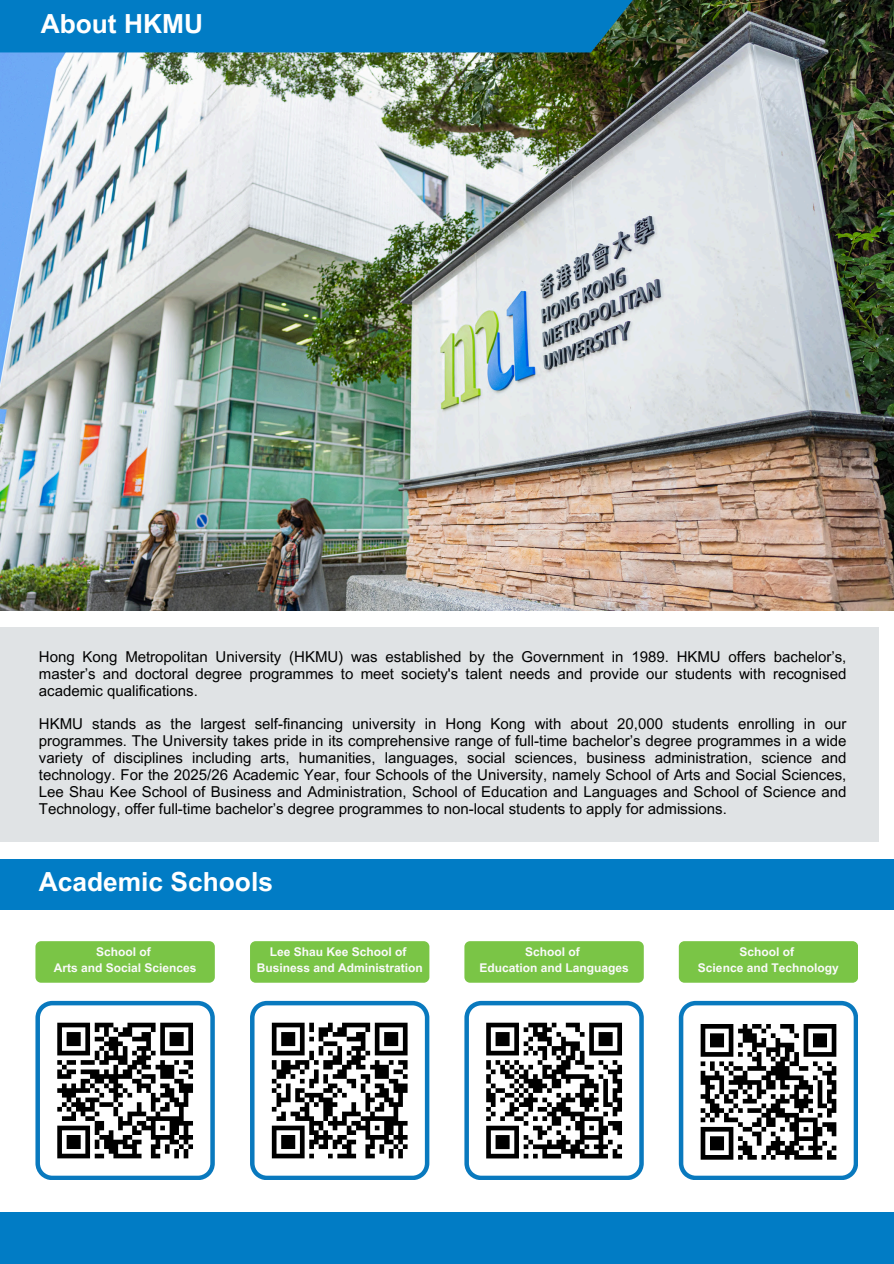
<style>
.page{position:relative;width:894px;height:1264px;background:#fff}
.page>*{position:absolute;margin:0;border:0;box-sizing:border-box;transform-origin:0 0}
.t1{font:700 26.4px "Arial MT Pro";color:#fff}
.t2{font:700 26.25px "Arial MT Pro";color:#fff}
.t3{font:15px/16.8px "Arial MT Pro";color:#000;text-align:justify}
.t4{font:700 12px "Arial MT Pro";color:#fafafa}
</style>
<div class="page">
<img style="left:0;top:0;width:893px;height:610px">
<div style="left:0;top:0;width:640px;height:52px;background:#017cc5"></div>
<div style="left:0;top:627px;width:877px;height:215px;background:#e0e3e5"></div>
<div style="left:35px;top:941px;width:180px;height:41px;background:#7ac546;border-radius:6px"></div>
<div style="left:250px;top:941px;width:179px;height:41px;background:#7ac546;border-radius:6px"></div>
<div style="left:464px;top:941px;width:179px;height:41px;background:#7ac546;border-radius:6px"></div>
<div style="left:678px;top:941px;width:179px;height:41px;background:#7ac546;border-radius:6px"></div>
<svg style="left:35px;top:1000px;width:179px;height:179px"></svg>
<svg style="left:250px;top:1000px;width:179px;height:179px"></svg>
<svg style="left:678px;top:1000px;width:179px;height:179px"></svg>
<svg style="left:464px;top:1000px;width:179px;height:179px"></svg>
<div style="left:0;top:859px;width:893px;height:50px;background:#017cc5"></div>
<div style="left:0;top:1211px;width:893px;height:52px;background:#017cc5"></div>
<h1 class="t1" style="left:41px;top:14px;width:164px">About HKMU</h1>
<h2 class="t3" style="left:39px;top:650px;width:808px">Hong Kong Metropolitan University (HKMU) was established by the Government in 1989. HKMU offers bachelor’s, master’s and doctoral degree programmes to meet society's talent needs and provide our students with recognised academic qualifications.</h2>
<h2 class="t3" style="left:39px;top:717px;width:808px">HKMU stands as the largest self-financing university in Hong Kong with about 20,000 students enrolling in our programmes. The University takes pride in its comprehensive range of full-time bachelor’s degree programmes in a wide variety of disciplines including arts, humanities, languages, social sciences, business administration, science and technology. For the 2025/26 Academic Year, four Schools of the University, namely School of Arts and Social Sciences, Lee Shau Kee School of Business and Administration, School of Education and Languages and School of Science and Technology, offer full-time bachelor’s degree programmes to non-local students to apply for admissions.</h2>
<h1 class="t2" style="left:39px;top:871px;width:235px">Academic Schools</h1>
<p class="t4" style="left:96px;top:947px;width:56px">School of</p>
<p class="t4" style="left:54px;top:963px;width:144px">Arts and Social Sciences</p>
<p class="t4" style="left:269px;top:947px;width:138px">Lee Shau Kee School of</p>
<p class="t4" style="left:256px;top:963px;width:168px">Business and Administration</p>
<p class="t4" style="left:525px;top:947px;width:56px">School of</p>
<p class="t4" style="left:479px;top:963px;width:151px">Education and Languages</p>
<p class="t4" style="left:739px;top:947px;width:56px">School of</p>
<p class="t4" style="left:697px;top:963px;width:142px">Science and Technology</p>
</div>
